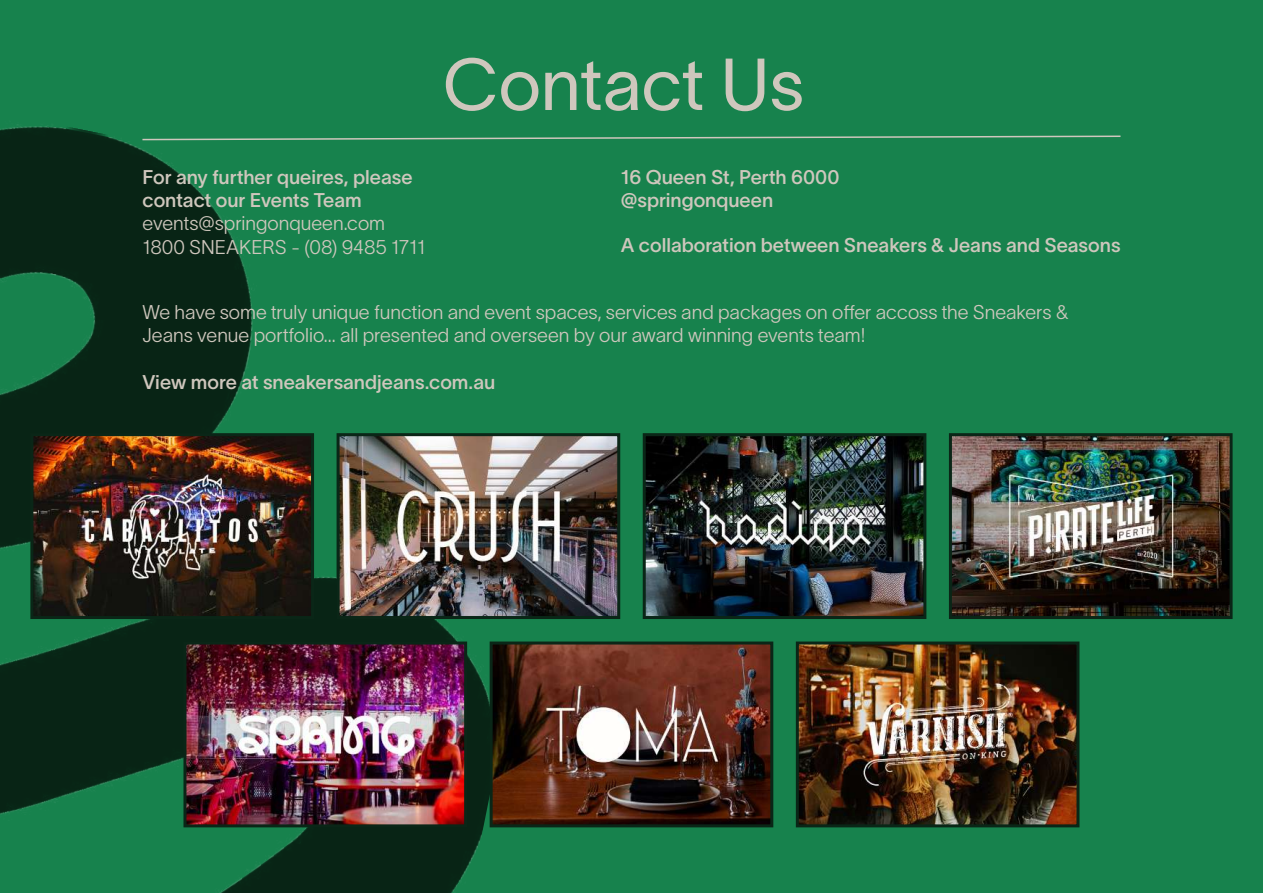
<style>
.page{position:relative;width:1263px;height:893px;background:#17824d}
.page>*{position:absolute;margin:0;border:0;box-sizing:border-box;transform-origin:0 0}
.t1{font:72px "TWK Lausanne 300";color:#cfc7bd}
.t2{font:19.5px/23.4px "TWK Lausanne";color:#cfc7bd}
.t3{font:19.5px/23.4px "TWK Lausanne 500";color:#cfc7bd}
</style>
<div class="page">
<img style="left:0;top:124px;width:533px;height:769px">
<svg style="left:141px;top:135px;width:980px;height:6px"></svg>
<img style="left:187px;top:645px;width:276px;height:178px">
<div style="left:183px;top:641px;width:284px;height:186px;border:3px solid #0a2617"></div>
<img style="left:494px;top:645px;width:275px;height:178px">
<div style="left:490px;top:641px;width:283px;height:186px;border:3px solid #0a2617"></div>
<img style="left:800px;top:645px;width:275px;height:178px">
<div style="left:796px;top:641px;width:283px;height:186px;border:3px solid #0a2617"></div>
<img style="left:34px;top:437px;width:276px;height:178px">
<div style="left:30px;top:433px;width:284px;height:186px;border:3px solid #0a2617"></div>
<img style="left:341px;top:437px;width:275px;height:178px">
<div style="left:337px;top:433px;width:283px;height:186px;border:3px solid #0a2617"></div>
<img style="left:647px;top:437px;width:275px;height:178px">
<div style="left:643px;top:433px;width:283px;height:186px;border:3px solid #0a2617"></div>
<img style="left:953px;top:437px;width:275px;height:178px">
<div style="left:949px;top:433px;width:283px;height:186px;border:3px solid #0a2617"></div>
<h1 class="t1" style="left:443px;top:33px;width:362px">Contact Us</h1>
<p class="t3" style="left:142px;top:164px;width:272px">For any further queires, please contact our Events Team</p>
<p class="t2" style="left:142px;top:210px;width:284px">events@springonqueen.com<br>1800 SNEAKERS - (08) 9485 1711</p>
<p class="t3" style="left:621px;top:164px;width:220px">16 Queen St, Perth 6000 @springonqueen</p>
<p class="t3" style="left:621px;top:232px;width:501px">A collaboration between Sneakers &amp; Jeans and Seasons</p>
<p class="t2" style="left:142px;top:299px;width:927px">We have some truly unique function and event spaces, services and packages on offer accoss the Sneakers &amp;<br>Jeans venue portfolio... all presented and overseen by our award winning events team!</p>
<p class="t3" style="left:142px;top:369px;width:354px">View more at sneakersandjeans.com.au</p>
</div>
